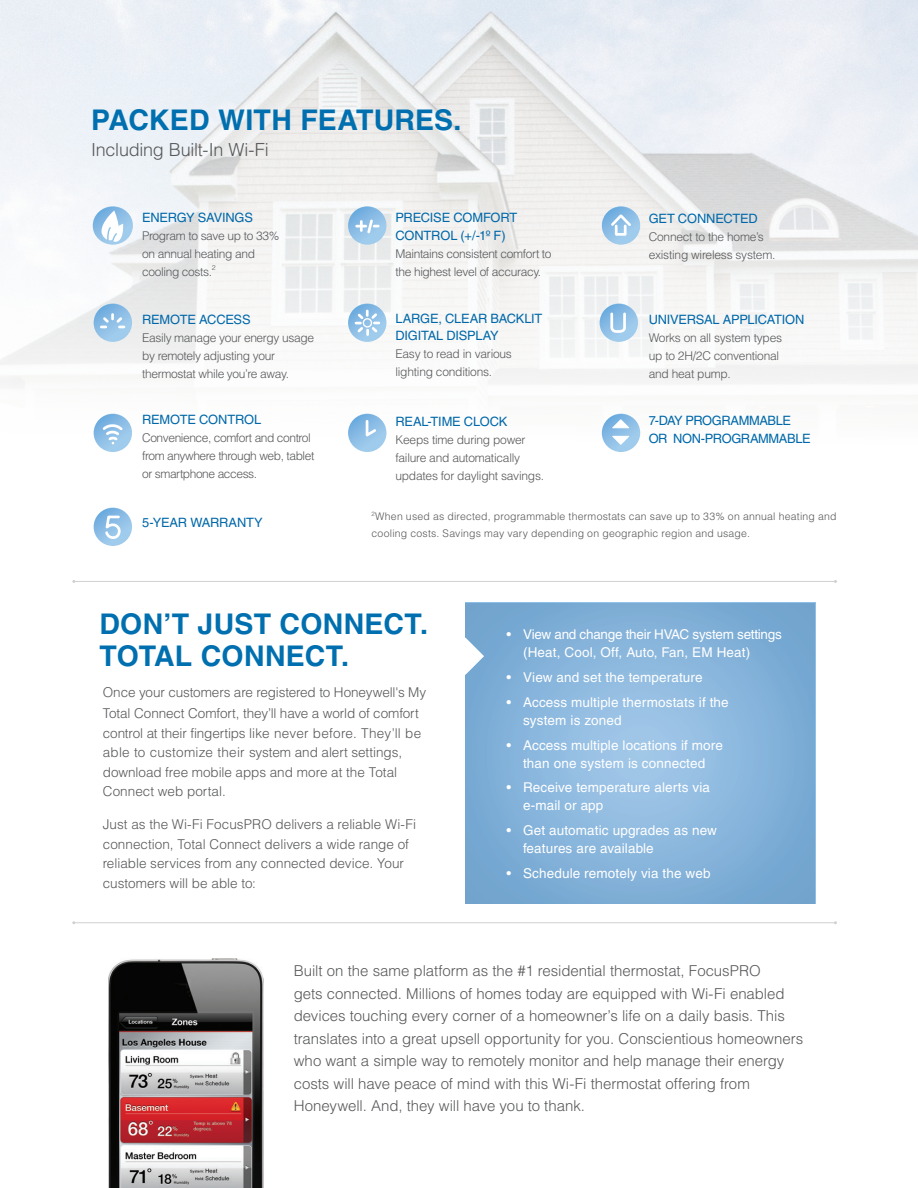
<style>
.page{position:relative;width:918px;height:1188px;background:#fff}
.page>*{position:absolute;margin:0;border:0;box-sizing:border-box;transform-origin:0 0}
.t1{font:700 28.5px "Helvetica";letter-spacing:.01em;color:#006faf}
.t2{font:300 18px "Helvetica";letter-spacing:-.015em;color:#57585a}
.t3{font:300 15px/22.5px "Helvetica";letter-spacing:-.005em;color:#57585a}
.t4{font:300 13.5px/19.5px "Helvetica";color:#57585a}
.t5{font:13.5px/18px "Helvetica";letter-spacing:.01em;color:#fff}
.t6{font:13.5px/18px "Helvetica";letter-spacing:-.02em;color:#fff}
.t7{font:12.9px/17.1px "Helvetica";letter-spacing:-.015em;color:#0068a9}
.t8{font:300 12px/18px "Helvetica";letter-spacing:-.03em;color:#57585a}
.t9{font:300 10.5px/16.5px "Helvetica";letter-spacing:.02em;color:#57585a}
.t10{font:300 6.9px "Helvetica";color:#57585a}
</style>
<div class="page">
<img style="left:0;top:0;width:918px;height:546px">
<div style="left:464px;top:602px;width:352px;height:303px;background:#231f20;opacity:.4"></div>
<svg style="left:464px;top:638px;width:20px;height:37px"></svg>
<img style="left:108px;top:959px;width:155px;height:229px">
<svg style="left:348px;top:414px;width:38px;height:38px"></svg>
<svg style="left:364px;top:419px;width:15px;height:21px"></svg>
<svg style="left:94px;top:303px;width:38px;height:39px"></svg>
<svg style="left:94px;top:304px;width:38px;height:38px"></svg>
<svg style="left:101px;top:315px;width:24px;height:13px"></svg>
<svg style="left:94px;top:414px;width:38px;height:38px"></svg>
<svg style="left:100px;top:425px;width:25px;height:19px"></svg>
<svg style="left:348px;top:206px;width:38px;height:39px"></svg>
<svg style="left:348px;top:207px;width:38px;height:38px"></svg>
<svg style="left:357px;top:218px;width:21px;height:17px"></svg>
<svg style="left:602px;top:206px;width:38px;height:39px"></svg>
<svg style="left:602px;top:207px;width:38px;height:38px"></svg>
<svg style="left:609px;top:212px;width:24px;height:24px"></svg>
<svg style="left:93px;top:206px;width:40px;height:39px"></svg>
<svg style="left:93px;top:207px;width:40px;height:38px"></svg>
<svg style="left:101px;top:210px;width:22px;height:32px"></svg>
<svg style="left:348px;top:303px;width:38px;height:39px"></svg>
<svg style="left:348px;top:304px;width:38px;height:38px"></svg>
<svg style="left:355px;top:311px;width:25px;height:24px"></svg>
<div style="left:363px;top:318px;width:9px;height:10px;border:1px solid #fff;border-radius:50%"></div>
<svg style="left:600px;top:303px;width:38px;height:39px"></svg>
<svg style="left:600px;top:304px;width:38px;height:38px"></svg>
<svg style="left:609px;top:311px;width:18px;height:23px"></svg>
<svg style="left:94px;top:508px;width:38px;height:38px"></svg>
<svg style="left:103px;top:514px;width:21px;height:28px"></svg>
<svg style="left:602px;top:414px;width:38px;height:38px"></svg>
<svg style="left:610px;top:418px;width:21px;height:11px"></svg>
<svg style="left:610px;top:435px;width:21px;height:11px"></svg>
<hr style="left:74px;top:922px;width:761px;height:1px;background:#636366">
<hr style="left:74px;top:581px;width:761px;height:1px;background:#636366">
<h1 class="t1" style="left:91px;top:103px;width:246px">PAC KED WITH FEAT</h1>
<h1 class="t1" style="left:374px;top:103px;width:89px">URES.</h1>
<h2 class="t2" style="left:91px;top:138px;width:179px">Including Built-In Wi-Fi</h2>
<p class="t7" style="left:142px;top:209px;width:18px">Energy</p>
<p class="t7" style="left:198px;top:209px;width:17px">Savings</p>
<p class="t8" style="left:142px;top:227px;width:139px">Program to save up to 33% on annual heating and cooling costs.</p>
<p class="t10" style="left:212px;top:263px;width:5px">2</p>
<p class="t7" style="left:142px;top:311px;width:19px">Remote</p>
<p class="t7" style="left:199px;top:311px;width:18px">Access</p>
<p class="t8" style="left:142px;top:328px;width:173px">Easily manage your energy usage by remotely adjusting your thermostat while you’re away.</p>
<p class="t7" style="left:142px;top:411px;width:19px">Remote</p>
<p class="t7" style="left:199px;top:411px;width:19px">Control</p>
<p class="t8" style="left:142px;top:428px;width:174px">Convenience, comfort and control from anywhere through web, tablet or smartphone access.</p>
<p class="t7" style="left:142px;top:514px;width:29px">5-Year</p>
<p class="t7" style="left:190px;top:514px;width:22px">Warranty</p>
<p class="t7" style="left:395px;top:209px;width:17px">Precise</p>
<p class="t7" style="left:453px;top:209px;width:20px">Comfort</p>
<p class="t7" style="left:395px;top:226px;width:19px">Control</p>
<p class="t7" style="left:461px;top:226px;width:47px">(+/-1º F)</p>
<p class="t8" style="left:395px;top:244px;width:158px">Maintains consistent comfort to the highest level of accuracy.</p>
<p class="t7" style="left:395px;top:310px;width:18px">Large</p>
<p class="t7" style="left:438px;top:310px;width:25px">, Clear</p>
<p class="t7" style="left:490px;top:310px;width:41px">Bac klit</p>
<p class="t7" style="left:395px;top:327px;width:17px">Digital</p>
<p class="t7" style="left:446px;top:327px;width:18px">Display</p>
<p class="t8" style="left:395px;top:345px;width:118px">Easy to read in various lighting conditions.</p>
<p class="t7" style="left:395px;top:413px;width:51px">Real-Time</p>
<p class="t7" style="left:464px;top:413px;width:19px">Cloc</p>
<p class="t7" style="left:499px;top:413px;width:10px">k</p>
<p class="t8" style="left:395px;top:430px;width:150px">Keeps time during power failure and automatically updates for daylight savings.</p>
<p class="t7" style="left:649px;top:209px;width:49px">Get Connected</p>
<p class="t8" style="left:649px;top:227px;width:128px">Connect to the home’s existing wireless system.</p>
<p class="t7" style="left:649px;top:311px;width:18px">Universal</p>
<p class="t7" style="left:723px;top:311px;width:17px">Application</p>
<p class="t8" style="left:649px;top:328px;width:135px">Works on all system types up to 2H/2C conventional and heat pump.</p>
<p class="t7" style="left:649px;top:412px;width:74px">7-Day Programmable<br>or Non-Programmable</p>
<p class="t9" style="left:372px;top:508px;width:467px"><sup>2</sup>When used as directed, programmable thermostats can save up to 33% on annual heating and cooling costs. Savings may vary depending on geographic region and usage.</p>
<h1 class="t1" style="left:99px;top:606px;width:285px">DON’T JUST CONNECT</h1>
<h1 class="t1" style="left:420px;top:606px;width:9px">.</h1>
<h1 class="t1" style="left:99px;top:639px;width:38px">TOTA</h1>
<h1 class="t1" style="left:175px;top:639px;width:131px">L CONNECT</h1>
<h1 class="t1" style="left:341px;top:639px;width:9px">.</h1>
<p class="t4" style="left:103px;top:682px;width:325px;line-height:21px">Once your customers are registered to Honeywell's My<br>Total Connect Comfort, they’ll have a world of comfort</p>
<p class="t4" style="left:103px;top:723px;width:320px">control at their fingertips like never before. They’ll be able to customize their system and alert settings, download free mobile apps and more at the Total Connect web portal.</p>
<p class="t4" style="left:103px;top:814px;width:315px">Just as the Wi-Fi FocusPRO delivers a reliable Wi-Fi connection, Total Connect delivers a wide range of reliable services from any connected device. Your customers will be able to:</p>
<p class="t6" style="left:523px;top:626px;width:260px;text-indent:-16px">• View and change their HVAC system settings (Heat, Cool, Off, Auto, Fan, EM Heat)</p>
<p class="t5" style="left:507px;top:668px;width:198px">• View and set the temperature</p>
<p class="t5" style="left:523px;top:693px;width:207px;text-indent:-16px">• Access multiple thermostats if the system is zoned</p>
<p class="t5" style="left:507px;top:736px;width:218px;text-align:center">• Access multiple locations if more than one system is connected</p>
<p class="t5" style="left:523px;top:779px;width:189px;text-indent:-16px">• Receive temperature alerts via e-mail or app</p>
<p class="t5" style="left:523px;top:821px;width:195px;text-indent:-16px">• Get automatic upgrades as new features are available</p>
<p class="t5" style="left:507px;top:864px;width:205px">• Schedule remotely via the web</p>
<p class="t3" style="left:294px;top:959px;width:511px">Built on the same platform as the #1 residential thermostat, FocusPRO<br>gets connected. Millions of homes today are equipped with Wi-Fi enabled devices touching every corner of a homeowner’s life on a daily basis. This translates into a great upsell opportunity for you. Conscientious homeowners who want a simple way to remotely monitor and help manage their energy costs will have peace of mind with this Wi-Fi thermostat offering from Honeywell. And, they will have you to thank.</p>
</div>
